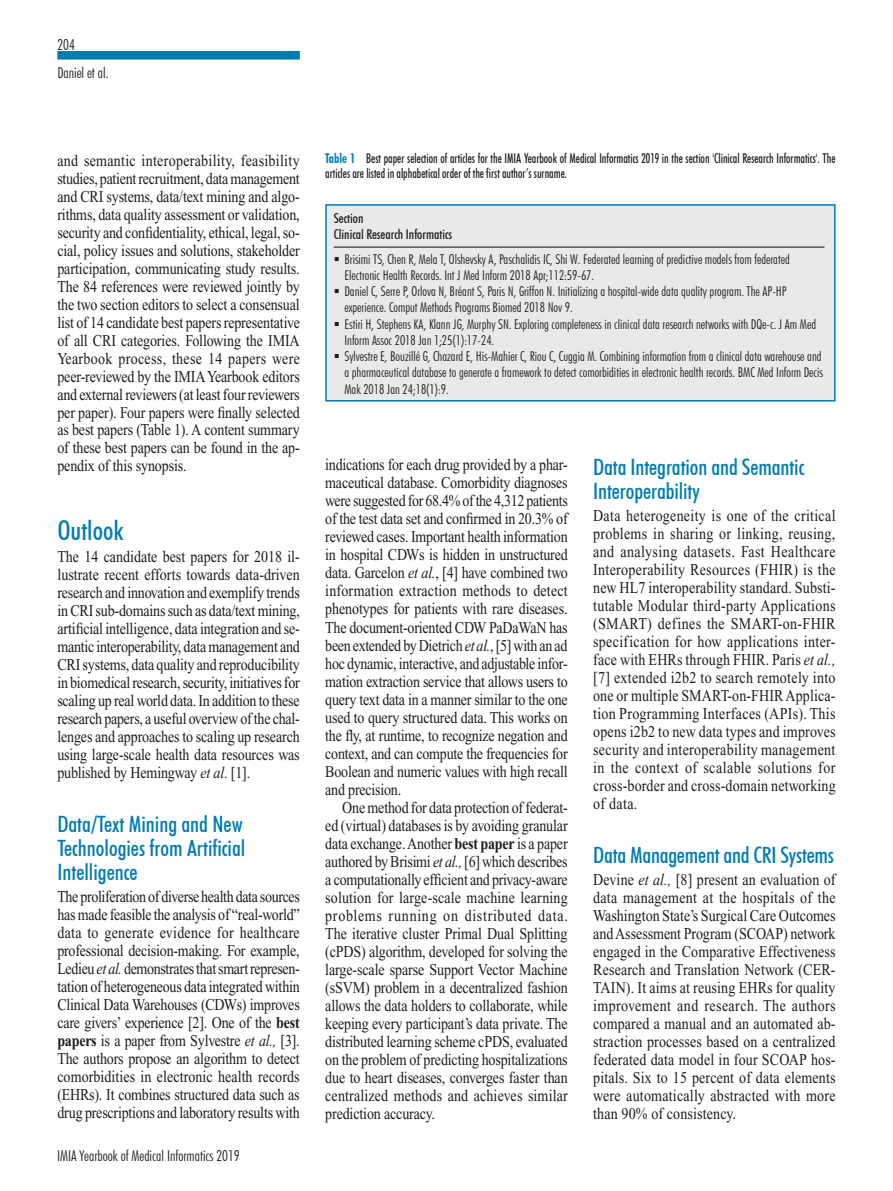
<style>
.page{position:relative;width:893px;height:1191px;background:#fff}
.page>*{position:absolute;margin:0;border:0;box-sizing:border-box;transform-origin:0 0}
.t1{font:500 condensed 27px "Futura BT";color:#007cb0}
.t2{font:500 condensed 22.5px/24px "Futura BT";letter-spacing:-.005em;color:#007cb0;text-align:justify}
.t3{font:16.5px/18px "Times";letter-spacing:-.01em;color:#1d1d1b;text-align:justify;scale:.85 1}
.t4{font:300 condensed 15px "Futura BT";color:#1d1d1b}
.t5{font:300 condensed 13.5px/16.2px "Futura BT";color:#1d1d1b}
.t6{font:500 condensed 13.5px/15px "Futura BT";color:#1d1d1b;scale:.85 1}
.t7{font:500 condensed 13.5px/16.2px "Futura BT";color:#1d1d1b}
.s1{font-style:italic}
.s2{font-weight:700}
.s3{font-weight:700;color:#007cb0}
</style>
<div class="page">
<div style="left:57px;top:51px;width:243px;height:9px;background:#007cb0"></div>
<div style="left:325px;top:204px;width:511px;height:197px;background:#e9e9e9;border:2px solid #007cb0"></div>
<hr style="left:334px;top:247px;width:490px;height:1px;background:#020203">
<p class="t4" style="left:57px;top:35px;width:19px">204</p>
<p class="t4" style="left:57px;top:63px;width:53px">Daniel et al.</p>
<p class="t3" style="left:57px;top:152px;width:287px">and semantic interoperability, feasibility studies, patient recruitment, data management and CRI systems, data/text mining and algo&shy;rithms, data quality assessment or validation, security and confidentiality, ethical, legal, so&shy;cial, policy issues and solutions, stakeholder participation, communicating study results.<br>The 84 references were reviewed jointly by the two section editors to select a consensual list of 14 candidate best papers representative of all CRI categories. Following the IMIA Yearbook process, these 14 papers were peer-reviewed by the IMIA Yearbook editors and external reviewers (at least four reviewers per paper). Four papers were finally selected as best papers (Table 1). A content summary of these best papers can be found in the ap&shy;pendix of this synopsis.</p>
<h1 class="t1" style="left:57px;top:514px;width:68px">Outlook</h1>
<p class="t3" style="left:57px;top:547px;width:287px">The 14 candidate best papers for 2018 il&shy;lustrate recent efforts towards data-driven research and innovation and exemplify trends in CRI sub-domains such as data/text mining, artificial intelligence, data integration and se&shy;mantic interoperability, data management and CRI systems, data quality and reproducibility in biomedical research, security, initiatives for scaling up real world data. In addition to these research papers, a useful overview of the chal&shy;lenges and approaches to scaling up research using large-scale health data resources was published by Hemingway <span class="s1">et al</span>. [1].</p>
<h2 class="t2" style="left:57px;top:811px;width:190px">Data/Text Mining and New Technologies from Artificial Intelligence</h2>
<p class="t3" style="left:57px;top:887px;width:287px">The proliferation of diverse health data sources has made feasible the analysis of “real-world” data to generate evidence for healthcare professional decision-making. For example, Ledieu <span class="s1">et al.</span> demonstrates that smart represen&shy;tation of heterogeneous data integrated within Clinical Data Warehouses (CDWs) improves care givers’ experience [2]. One of the <span class="s2">best papers</span> is a paper from Sylvestre <span class="s1">et al.,</span> [3].<br>The authors propose an algorithm to detect comorbidities in electronic health records (EHRs). It combines structured data such as drug prescriptions and laboratory results with</p>
<p class="t4" style="left:57px;top:1146px;width:184px">IMIA Yearbook of Medical Informatics 2019</p>
<p class="t6" style="left:325px;top:151px;width:602px"><span class="s3">Table 1</span> Best paper selection of articles for the IMIA Yearbook of Medical Informatics 2019 in the section 'Clinical Research Informatics'. The articles are listed in alphabetical order of the first author’s surname.</p>
<p class="t7" style="left:334px;top:210px;width:120px">Section<br>Clinical Research Informatics</p>
<p class="t5" style="left:344px;top:251px;width:447px;text-indent:-11px">▪ Brisimi TS, Chen R, Mela T, Olshevsky A, Paschalidis IC, Shi W. Federated learning of predictive models from federated<br>Electronic Health Records. Int J Med Inform 2018 Apr;112:59-67.</p>
<p class="t5" style="left:344px;top:283px;width:444px;text-indent:-11px">▪ Daniel C, Serre P, Orlova N, Bréant S, Paris N, Griffon N. Initializing a hospital-wide data quality program. The AP-HP experience. Comput Methods Programs Biomed 2018 Nov 9.</p>
<p class="t5" style="left:344px;top:316px;width:473px;text-indent:-11px">▪ Estiri H, Stephens KA, Klann JG, Murphy SN. Exploring completeness in clinical data research networks with DQe-c. J Am Med<br>Inform Assoc 2018 Jan 1;25(1):17-24.</p>
<p class="t5" style="left:344px;top:348px;width:480px;text-align:justify;text-indent:-11px">▪ Sylvestre E, Bouzillé G, Chazard E, His-Mahier C, Riou C, Cuggia M. Combining information from a clinical data warehouse and a pharmaceutical database to generate a framework to detect comorbidities in electronic health records. BMC Med Inform Decis Mak 2018 Jan 24;18(1):9.</p>
<p class="t3" style="left:325px;top:456px;width:287px">indications for each drug provided by a phar&shy;maceutical database. Comorbidity diagnoses were suggested for 68.4% of the 4,312 patients of the test data set and confirmed in 20.3% of reviewed cases. Important health information in hospital CDWs is hidden in unstructured data. Garcelon <span class="s1">et al.</span>, [4] have combined two information extraction methods to detect phenotypes for patients with rare diseases.<br>The document-oriented CDW PaDaWaN has been extended by Dietrich <span class="s1">et al.</span>, [5] with an ad hoc dynamic, interactive, and adjustable infor&shy;mation extraction service that allows users to query text data in a manner similar to the one used to query structured data. This works on the fly, at runtime, to recognize negation and context, and can compute the frequencies for Boolean and numeric values with high recall and precision.</p>
<p class="t3" style="left:325px;top:798px;width:287px;text-indent:17px">One method for data protection of federat&shy;ed (virtual) databases is by avoiding granular data exchange. Another <span class="s2">best paper</span> is a paper authored by Brisimi <span class="s1">et al.,</span> [6] which describes a computationally efficient and privacy-aware solution for large-scale machine learning problems running on distributed data.<br>The iterative cluster Primal Dual Splitting (cPDS) algorithm, developed for solving the large-scale sparse Support Vector Machine (sSVM) problem in a decentralized fashion allows the data holders to collaborate, while keeping every participant’s data private. The distributed learning scheme cPDS, evaluated on the problem of predicting hospitalizations due to heart diseases, converges faster than centralized methods and achieves similar prediction accuracy.</p>
<h2 class="t2" style="left:593px;top:454px;width:213px">Data Integration and Semantic<br>Interoperability</h2>
<p class="t3" style="left:593px;top:506px;width:287px">Data heterogeneity is one of the critical problems in sharing or linking, reusing, and analysing datasets. Fast Healthcare Interoperability Resources (FHIR) is the new HL7 interoperability standard. Substi&shy;tutable Modular third-party Applications (SMART) defines the SMART-on-FHIR specification for how applications inter&shy;face with EHRs through FHIR. Paris <span class="s1">et al., </span>[7] extended i2b2 to search remotely into one or multiple SMART-on-FHIR Applica&shy;tion Programming Interfaces (APIs). This opens i2b2 to new data types and improves security and interoperability management in the context of scalable solutions for cross-border and cross-domain networking of data.</p>
<h2 class="t2" style="left:593px;top:842px;width:242px">Data Management and CRI Systems</h2>
<p class="t3" style="left:593px;top:870px;width:287px">Devine <span class="s1">et al.,</span> [8] present an evaluation of data management at the hospitals of the Washington State’s Surgical Care Outcomes and Assessment Program (SCOAP) network engaged in the Comparative Effectiveness Research and Translation Network (CER-TAIN). It aims at reusing EHRs for quality improvement and research. The authors compared a manual and an automated ab&shy;straction processes based on a centralized federated data model in four SCOAP hos&shy;pitals. Six to 15 percent of data elements were automatically abstracted with more than 90% of consistency.</p>
</div>
